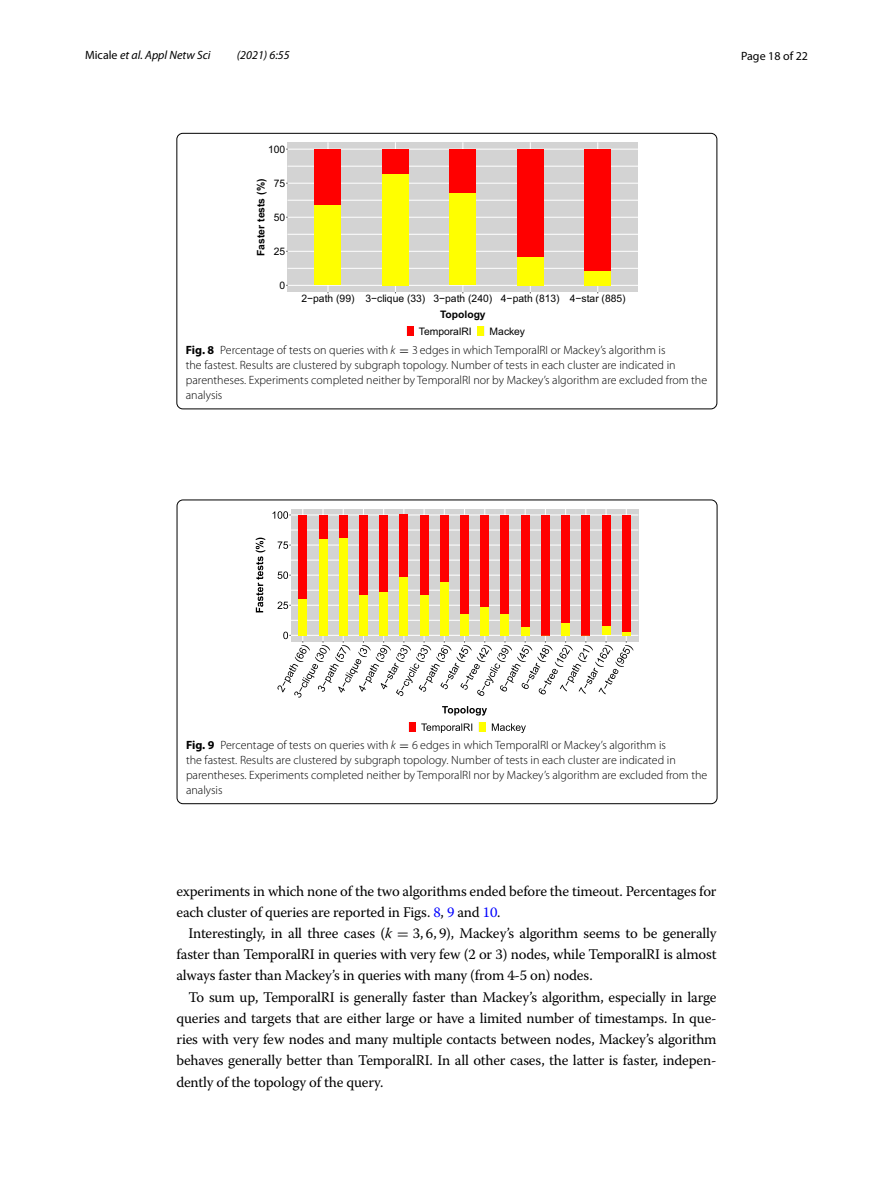
<style>
.page{position:relative;width:893px;height:1187px;background:#fff}
.page>*{position:absolute;margin:0;border:0;box-sizing:border-box;transform-origin:0 0}
.t1{font:14.7px/21.1px "Warnock Pro";letter-spacing:-.015em;color:#000;text-align:justify}
.t2{font:300 12px/15px "Myriad Pro";color:#000}
.t3{font:italic 12px "Myriad Pro";color:#000}
.t4{font:12px "Myriad Pro";color:#000}
.t5{font:10.35px "Arial MT10";color:#000}
.t6{font:10.35px "Arial Bold MT4";color:#000}
.s1{font-style:normal}
.s2{font-weight:700}
.s3{font-family:"Myriad Pro Light It 7";font-weight:400}
.s4{font-family:"MTSYN86";font-weight:400}
.s5{font-family:"Myriad Pro Light 8";font-weight:400}
.s6{font-family:"Myriad Pro Light It 8";font-weight:400}
.s7{font-family:"MTSYN87";font-weight:400}
.s8{font-family:"Myriad Pro Light 9";font-weight:400}
.s9{color:#00f}
.s10{font-family:"Warnock Pro It 116"}
.s11{font-family:"MTSYN88"}
.s12{font-family:"Warnock Pro Regular 73"}
</style>
<div class="page">
<div style="left:287px;top:142px;width:351px;height:150px;background:#d3d3d3"></div>
<hr style="left:287px;top:268px;width:351px;height:1px;background:#fff">
<hr style="left:287px;top:234px;width:351px;height:1px;background:#fff">
<hr style="left:287px;top:200px;width:351px;height:1px;background:#fff">
<hr style="left:287px;top:166px;width:351px;height:1px;background:#fff">
<hr style="left:287px;top:285px;width:351px;height:1px;background:#fff">
<hr style="left:287px;top:251px;width:351px;height:1px;background:#fff">
<hr style="left:287px;top:217px;width:351px;height:1px;background:#fff">
<hr style="left:287px;top:183px;width:351px;height:1px;background:#fff">
<hr style="left:287px;top:149px;width:351px;height:1px;background:#fff">
<hr style="left:328px;top:142px;width:1px;height:150px;background:#fff">
<hr style="left:395px;top:142px;width:1px;height:150px;background:#fff">
<hr style="left:463px;top:142px;width:1px;height:150px;background:#fff">
<hr style="left:530px;top:142px;width:1px;height:150px;background:#fff">
<hr style="left:597px;top:142px;width:1px;height:150px;background:#fff">
<div style="left:314px;top:149px;width:27px;height:56px;background:#f00"></div>
<div style="left:314px;top:205px;width:27px;height:80px;background:#ff0"></div>
<div style="left:382px;top:149px;width:27px;height:25px;background:#f00"></div>
<div style="left:382px;top:174px;width:27px;height:111px;background:#ff0"></div>
<div style="left:449px;top:149px;width:27px;height:44px;background:#f00"></div>
<div style="left:449px;top:193px;width:27px;height:92px;background:#ff0"></div>
<div style="left:517px;top:149px;width:27px;height:108px;background:#f00"></div>
<div style="left:517px;top:257px;width:27px;height:28px;background:#ff0"></div>
<div style="left:584px;top:149px;width:27px;height:122px;background:#f00"></div>
<div style="left:584px;top:271px;width:27px;height:14px;background:#ff0"></div>
<svg style="left:406px;top:326px;width:8px;height:10px"></svg>
<div style="left:407px;top:327px;width:6px;height:9px;background:#f00"></div>
<div style="left:477px;top:326px;width:7px;height:10px;background:#ff0"></div>
<div style="left:177px;top:133px;width:540px;height:276px;border:1px solid #000;border-radius:6px"></div>
<div style="left:291px;top:509px;width:347px;height:132px;background:#d3d3d3"></div>
<hr style="left:291px;top:620px;width:347px;height:1px;background:#fff">
<hr style="left:291px;top:590px;width:347px;height:1px;background:#fff">
<hr style="left:291px;top:560px;width:347px;height:1px;background:#fff">
<hr style="left:291px;top:529px;width:347px;height:1px;background:#fff">
<hr style="left:291px;top:635px;width:347px;height:1px;background:#fff">
<hr style="left:291px;top:605px;width:347px;height:1px;background:#fff">
<hr style="left:291px;top:575px;width:347px;height:1px;background:#fff">
<hr style="left:291px;top:544px;width:347px;height:1px;background:#fff">
<hr style="left:291px;top:514px;width:347px;height:1px;background:#fff">
<hr style="left:303px;top:509px;width:1px;height:132px;background:#fff">
<hr style="left:323px;top:509px;width:1px;height:132px;background:#fff">
<hr style="left:343px;top:509px;width:1px;height:132px;background:#fff">
<hr style="left:363px;top:509px;width:1px;height:132px;background:#fff">
<hr style="left:383px;top:509px;width:1px;height:132px;background:#fff">
<hr style="left:404px;top:509px;width:1px;height:132px;background:#fff">
<hr style="left:424px;top:509px;width:1px;height:132px;background:#fff">
<hr style="left:444px;top:509px;width:1px;height:132px;background:#fff">
<hr style="left:464px;top:509px;width:1px;height:132px;background:#fff">
<hr style="left:484px;top:509px;width:1px;height:132px;background:#fff">
<hr style="left:505px;top:509px;width:1px;height:132px;background:#fff">
<hr style="left:525px;top:509px;width:1px;height:132px;background:#fff">
<hr style="left:545px;top:509px;width:1px;height:132px;background:#fff">
<hr style="left:565px;top:509px;width:1px;height:132px;background:#fff">
<hr style="left:586px;top:509px;width:1px;height:132px;background:#fff">
<hr style="left:606px;top:509px;width:1px;height:132px;background:#fff">
<hr style="left:626px;top:509px;width:1px;height:132px;background:#fff">
<div style="left:299px;top:515px;width:8px;height:84px;background:#f00"></div>
<div style="left:299px;top:599px;width:8px;height:36px;background:#ff0"></div>
<div style="left:319px;top:515px;width:8px;height:24px;background:#f00"></div>
<div style="left:319px;top:539px;width:8px;height:96px;background:#ff0"></div>
<div style="left:339px;top:515px;width:8px;height:23px;background:#f00"></div>
<div style="left:339px;top:538px;width:8px;height:97px;background:#ff0"></div>
<div style="left:359px;top:515px;width:8px;height:80px;background:#f00"></div>
<div style="left:359px;top:595px;width:8px;height:40px;background:#ff0"></div>
<div style="left:380px;top:515px;width:8px;height:77px;background:#f00"></div>
<div style="left:380px;top:592px;width:8px;height:43px;background:#ff0"></div>
<div style="left:400px;top:515px;width:8px;height:62px;background:#f00"></div>
<div style="left:400px;top:577px;width:8px;height:58px;background:#ff0"></div>
<div style="left:420px;top:515px;width:8px;height:80px;background:#f00"></div>
<div style="left:420px;top:595px;width:8px;height:40px;background:#ff0"></div>
<div style="left:440px;top:515px;width:8px;height:67px;background:#f00"></div>
<div style="left:440px;top:582px;width:8px;height:53px;background:#ff0"></div>
<div style="left:460px;top:515px;width:9px;height:99px;background:#f00"></div>
<div style="left:460px;top:614px;width:9px;height:21px;background:#ff0"></div>
<div style="left:481px;top:515px;width:8px;height:91px;background:#f00"></div>
<div style="left:481px;top:606px;width:8px;height:29px;background:#ff0"></div>
<div style="left:501px;top:515px;width:8px;height:98px;background:#f00"></div>
<div style="left:501px;top:613px;width:8px;height:22px;background:#ff0"></div>
<div style="left:521px;top:515px;width:8px;height:112px;background:#f00"></div>
<div style="left:521px;top:627px;width:8px;height:8px;background:#ff0"></div>
<div style="left:541px;top:515px;width:8px;height:120px;background:#f00"></div>
<div style="left:562px;top:515px;width:8px;height:107px;background:#f00"></div>
<div style="left:562px;top:622px;width:8px;height:13px;background:#ff0"></div>
<div style="left:582px;top:515px;width:8px;height:120px;background:#f00"></div>
<div style="left:602px;top:515px;width:8px;height:111px;background:#f00"></div>
<div style="left:602px;top:626px;width:8px;height:9px;background:#ff0"></div>
<div style="left:622px;top:515px;width:8px;height:117px;background:#f00"></div>
<svg style="left:277px;top:601px;width:14px;height:8px"></svg>
<svg style="left:278px;top:571px;width:13px;height:8px"></svg>
<svg style="left:278px;top:541px;width:13px;height:8px"></svg>
<svg style="left:273px;top:511px;width:18px;height:7px"></svg>
<svg style="left:277px;top:631px;width:356px;height:66px"></svg>
<svg style="left:442px;top:706px;width:45px;height:9px"></svg>
<svg style="left:256px;top:537px;width:9px;height:75px"></svg>
<svg style="left:408px;top:722px;width:8px;height:10px"></svg>
<div style="left:409px;top:722px;width:7px;height:9px;background:#f00"></div>
<div style="left:479px;top:722px;width:7px;height:10px;background:#ff0"></div>
<svg style="left:421px;top:723px;width:51px;height:9px"></svg>
<svg style="left:492px;top:723px;width:34px;height:10px"></svg>
<div style="left:177px;top:499px;width:540px;height:304px;border:1px solid #000;border-radius:6px"></div>
<p class="t3" style="left:85px;top:48px;width:127px"><span class="s1">Micale</span> et al. Appl Netw Sci</p>
<p class="t3" style="left:237px;top:48px;width:54px">(2021) 6:55</p>
<p class="t4" style="left:741px;top:48px;width:68px">Page 18 of 22</p>
<p class="t5" style="left:268px;top:142px;width:19px">100</p>
<p class="t6" style="left:254px;top:255px;width:78px;rotate:-90deg">Faster tests (%)</p>
<p class="t5" style="left:274px;top:176px;width:13px">75</p>
<p class="t5" style="left:274px;top:210px;width:13px">50</p>
<p class="t5" style="left:274px;top:244px;width:13px">25</p>
<p class="t5" style="left:280px;top:278px;width:7px">0</p>
<p class="t5" style="left:301px;top:291px;width:326px">2−path (99) 3−clique (33) 3−path (240) 4−path (813) 4−star (885)</p>
<p class="t6" style="left:440px;top:307px;width:47px">Topology</p>
<p class="t5" style="left:419px;top:324px;width:54px">TemporalRI</p>
<p class="t5" style="left:490px;top:324px;width:37px">Mackey</p>
<p class="t2" style="left:186px;top:342px;width:523px"><span class="s2">Fig. 8</span> Percentage of tests on queries with <span class="s3">k</span> <span class="s4">=</span> <span class="s5">3</span> edges in which TemporalRI or Mackey’s algorithm is<br>the fastest. Results are clustered by subgraph topology. Number of tests in each cluster are indicated in parentheses. Experiments completed neither by TemporalRI nor by Mackey’s algorithm are excluded from the analysis</p>
<p class="t2" style="left:186px;top:738px;width:523px"><span class="s2">Fig. 9</span> Percentage of tests on queries with <span class="s6">k</span> <span class="s7">=</span> <span class="s8">6</span> edges in which TemporalRI or Mackey’s algorithm is<br>the fastest. Results are clustered by subgraph topology. Number of tests in each cluster are indicated in parentheses. Experiments completed neither by TemporalRI nor by Mackey’s algorithm are excluded from the analysis</p>
<p class="t1" style="left:176px;top:879px;width:542px">experiments in which none of the two algorithms ended before the timeout. Percentages for each cluster of queries are reported in Figs. <span class="s9">8</span>, <span class="s9">9</span> and <span class="s9">10</span>.</p>
<p class="t1" style="left:176px;top:922px;width:542px;text-indent:12px">Interestingly, in all three cases (<span class="s10">k</span> <span class="s11">=</span> <span class="s12">3, 6, 9</span>), Mackey’s algorithm seems to be generally faster than TemporalRI in queries with very few (2 or 3) nodes, while TemporalRI is almost always faster than Mackey’s in queries with many (from 4-5 on) nodes.</p>
<p class="t1" style="left:176px;top:985px;width:542px;text-indent:12px">To sum up, TemporalRI is generally faster than Mackey’s algorithm, especially in large queries and targets that are either large or have a limited number of timestamps. In que&shy;ries with very few nodes and many multiple contacts between nodes, Mackey’s algorithm behaves generally better than TemporalRI. In all other cases, the latter is faster, indepen&shy;dently of the topology of the query.</p>
</div>
